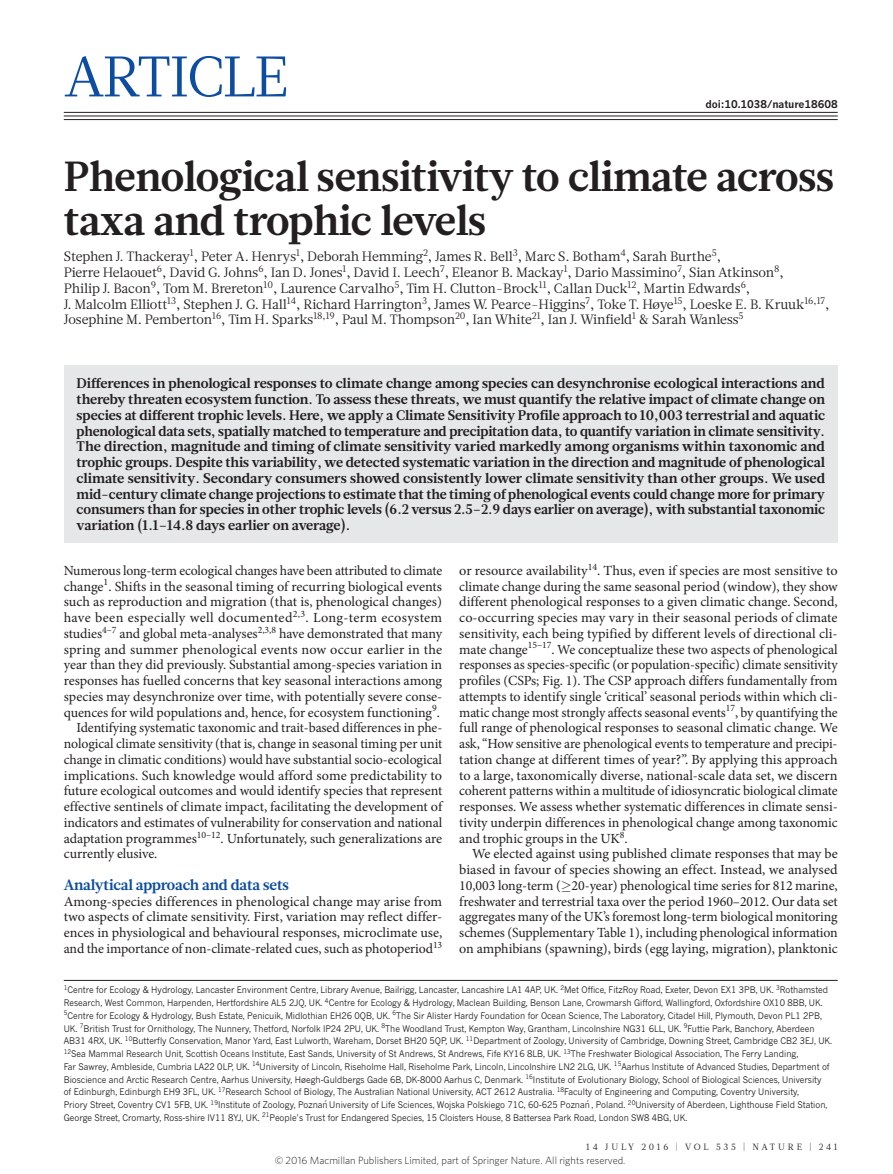
<style>
.page{position:relative;width:893px;height:1174px;background:#fff}
.page>*{position:absolute;margin:0;border:0;box-sizing:border-box;transform-origin:0 0}
.t1{font:57px "Glosa Math";letter-spacing:-.025em;color:#0d4da1}
.t2{font:700 42px/43.5px "Glosa Math";letter-spacing:-.015em;color:#231f20}
.t3{font:700 15px "Glosa Math";letter-spacing:-.005em;color:#0d4da1}
.t4{font:13.95px/15.8px "Minion Pro";letter-spacing:-.005em;color:#231f20;text-align:justify}
.t5{font:700 13.95px/15.8px "Glosa Math";letter-spacing:-.01em;color:#231f20;text-align:justify}
.t6{font:13.95px "Minion Pro";letter-spacing:.02em;color:#231f20}
.t7{font:13.5px/15.8px "Glosa Math";letter-spacing:-.005em;color:#231f20}
.t8{font:300 10.5px "Whitney";color:#231f20}
.t9{font:700 10.5px "News Gothic MT Std";letter-spacing:-.005em;color:#231f20}
.t10{font:9px/12.8px "News Gothic MT Std";color:#231f20;scale:.95 1}
.t11{font:9px "Glosa Math";letter-spacing:.3em;color:#231f20}
</style>
<div class="page">
<hr style="left:64px;top:112px;width:774px;height:1px;background:#231f20">
<hr style="left:64px;top:116px;width:774px;height:1px;background:#231f20">
<hr style="left:64px;top:119px;width:774px;height:1px;background:#231f20">
<div style="left:64px;top:366px;width:774px;height:177px;background:#e6e7e9"></div>
<hr style="left:64px;top:980px;width:774px;height:1px;background:#231f20">
<h1 class="t1" style="left:64px;top:39px;width:221px">Article</h1>
<p class="t9" style="left:705px;top:98px;width:134px">doi:10.1038/nature18608</p>
<h2 class="t2" style="left:64px;top:155px;width:772px">Phenological sensitivity to climate across taxa and trophic levels</h2>
<p class="t7" style="left:64px;top:249px;width:767px">Stephen J. Thackeray<sup>1</sup>, Peter A. Henrys<sup>1</sup>, Deborah Hemming<sup>2</sup>, James R. Bell<sup>3</sup>, Marc S. Botham<sup>4</sup>, Sarah Burthe<sup>5</sup>,<br>Pierre Helaouet<sup>6</sup>, David G. Johns<sup>6</sup>, Ian D. Jones<sup>1</sup>, David I . Leech<sup>7</sup>, Eleanor B. Mackay<sup>1</sup>, Dario Massimino<sup>7</sup>, Sian Atkinson<sup>8</sup>,<br>Philip J. Bacon<sup>9</sup>, Tom M. Brereton<sup>10</sup>, Laurence C arvalho<sup>5</sup>, Tim H. Clutton-Brock<sup>11</sup>, Callan Duck<sup>12</sup>, Martin Edwards<sup>6</sup>,<br>J. Malcolm Elliott<sup>13</sup>, Stephen J. G. Hall<sup>14</sup>, Richard Harrington<sup>3</sup>, James W. Pearce-Higgins<sup>7</sup>, Toke T. Høye<sup>15</sup>, Loeske E. B. Kruuk<sup>16,17</sup>, Josephine M. Pemberton<sup>16</sup>, Tim H. Sparks<sup>18,19</sup>, Paul M. Thompson<sup>20</sup>, Ian White<sup>21</sup>, Ian J. Winfield<sup>1</sup> &amp; Sarah Wanless<sup>5</sup></p>
<p class="t5" style="left:77px;top:376px;width:750px">Differences in phenological responses to climate change among species can desynchronise ecological interactions and thereby threaten ecosystem function. To assess these threats, we must quantify the relative impact of climate change on species at different trophic levels. Here, we apply a Climate Sensitivity Profile approach to 10,003 terrestrial and aquatic phenological data sets, spatially matched to temperature and precipitation data, to quantify variation in climate sensitivity.<br>The direction, magnitude and timing of climate sensitivity varied markedly among organisms within taxonomic and trophic groups. Despite this variability, we detected systematic variation in the direction and magnitude of phenological climate sensitivity. Secondary consumers showed consistently lower climate sensitivity than other groups. We used mid-century climate change projections to estimate that the timing of phenological events could change more for primary consumers than for species in other trophic levels (6.2 versus 2.5–2.9 days earlier on average), with substantial taxonomic variation (1.1–14.8 days earlier on average).</p>
<p class="t4" style="left:64px;top:562px;width:380px">Numerous long-term ecological changes have been attributed to climate</p>
<p class="t4" style="left:64px;top:578px;width:380px">change<sup>1</sup>. Shifts in the seasonal timing of recurring biological events</p>
<p class="t4" style="left:64px;top:594px;width:380px">such as reproduction and migration (that is, phenological changes)</p>
<p class="t6" style="left:64px;top:608px;width:380px">have been especially well documented<sup>2,3</sup>. Long-term ecosystem</p>
<p class="t4" style="left:64px;top:625px;width:380px">studies<sup>4–7</sup> and global meta-analyses<sup>2,3,8</sup> have demonstrated that many</p>
<p class="t4" style="left:64px;top:641px;width:380px">spring and summer phenological events now occur earlier in the</p>
<p class="t4" style="left:64px;top:657px;width:380px">year than they did previously. Substantial among-species variation in</p>
<p class="t4" style="left:64px;top:673px;width:380px">responses has fuelled concerns that key seasonal interactions among</p>
<p class="t4" style="left:64px;top:688px;width:380px">species may desynchronize over time, with potentially severe conse-</p>
<p class="t4" style="left:64px;top:704px;width:378px">quences for wild populations and, hence, for ecosystem functioning<sup>9</sup>.</p>
<p class="t4" style="left:77px;top:720px;width:367px">Identifying systematic taxonomic and trait-based differences in phe-</p>
<p class="t4" style="left:64px;top:736px;width:380px">nological climate sensitivity (that is, change in seasonal timing per unit</p>
<p class="t4" style="left:64px;top:751px;width:380px">change in climatic conditions) would have substantial socio-ecological</p>
<p class="t4" style="left:64px;top:767px;width:380px">implications. Such knowledge would afford some predictability to</p>
<p class="t4" style="left:64px;top:783px;width:380px">future ecological outcomes and would identify species that represent</p>
<p class="t4" style="left:64px;top:799px;width:380px">effective sentinels of climate impact, facilitating the development of</p>
<p class="t4" style="left:64px;top:814px;width:380px">indicators and estimates of vulnerability for conservation and national</p>
<p class="t4" style="left:64px;top:830px;width:380px">adaptation programmes<sup>10–12</sup>. Unfortunately, such generalizations are</p>
<p class="t4" style="left:64px;top:846px;width:95px">currently elusive.</p>
<p class="t3" style="left:64px;top:875px;width:227px">Analytical approach and data sets</p>
<p class="t4" style="left:64px;top:893px;width:380px">Among-species differences in phenological change may arise from two aspects of climate sensitivity. First, variation may reflect differ&shy;ences in physiological and behavioural responses, microclimate use, and the importance of non-climate-related cues, such as photoperiod<sup>13</sup></p>
<p class="t4" style="left:459px;top:562px;width:380px;text-align:left">or resource availability<sup>14</sup>. Thus, even if species are most sensitive to climate change during the same seasonal period (window), they show different phenological responses to a given climatic change. Second, co-occurring species may vary in their seasonal periods of climate sensitivity, each being typified by different levels of directional cli&shy;mate change<sup>15–17</sup>. We conceptualize these two aspects of phenological responses as species-specific (or population-specific) climate sensitivity profiles (CSPs; Fig. 1). The CSP approach differs fundamentally from attempts to identify single ‘critical’ seasonal periods within which cli&shy;matic change most strongly affects seasonal events<sup>17</sup>, by quantifying the full range of phenological responses to seasonal climatic change. We ask, “How sensitive are phenological events to temperature and precipi&shy;tation change at different times of year?”. By applying this approach to a large, taxonomically diverse, national-scale data set, we discern coherent patterns within a multitude of idiosyncratic biological climate responses. We assess whether systematic differences in climate sensi&shy;tivity underpin differences in phenological change among taxonomic and trophic groups in the UK<sup>8</sup>.</p>
<p class="t4" style="left:459px;top:846px;width:380px;text-indent:13px">We elected against using published climate responses that may be biased in favour of species showing an effect. Instead, we analysed 10,003 long-term (≥20-year) phenological time series for 812 marine, freshwater and terrestrial taxa over the period 1960–2012. Our data set aggregates many of the UK’s foremost long-term biological monitoring schemes (Supplementary Table 1), including phenological information on amphibians (spawning), birds (egg laying, migration), planktonic</p>
<p class="t10" style="left:64px;top:983px;width:810px"><sup>1</sup>Centre for Ecology &amp; Hydrology, Lancaster Environment Centre, Library Avenue, Bailrigg, Lancaster, Lancashire LA1 4AP, UK. <sup>2</sup>Met Office, FitzRoy Road, Exeter, Devon EX1 3PB, UK. <sup>3</sup>Rothamsted Research, West Common, Harpenden, Hertfordshire AL5 2JQ, UK. <sup>4</sup>Centre for Ecology &amp; Hydrology, Maclean Building, Benson Lane, Crowmarsh Gifford, Wallingford, Oxfordshire OX10 8BB, UK.<br><sup>5</sup>Centre for Ecology &amp; Hydrology, Bush Estate, Penicuik, Midlothian EH26 0QB, UK. <sup>6</sup>The Sir Alister Hardy Foundation for Ocean Science, The Laboratory, Citadel Hill, Plymouth, Devon PL1 2PB, UK. <sup>7</sup>British Trust for Ornithology, The Nunnery, Thetford, Norfolk IP24 2PU, UK. <sup>8</sup>The Woodland Trust, Kempton Way, Grantham, Lincolnshire NG31 6LL, UK. <sup>9</sup>Futtie Park, Banchory, Aberdeen AB31 4RX, UK. <sup>10</sup>Butterfly Conservation, Manor Yard, East Lulworth, Wareham, Dorset BH20 5QP, UK. <sup>11</sup>Department of Zoology, University of Cambridge, Downing Street, Cambridge CB2 3EJ, UK.<br><sup>12</sup>Sea Mammal Research Unit, Scottish Oceans Institute, East Sands, University of St Andrews, St Andrews, Fife KY16 8LB, UK. <sup>13</sup>The Freshwater Biological Association, The Ferry Landing,<br>Far Sawrey, Ambleside, Cumbria LA22 0LP, UK. <sup>14</sup>University of Lincoln, Riseholme Hall, Riseholme Park, Lincoln, Lincolnshire LN2 2LG, UK. <sup>15</sup>Aarhus Institute of Advanced Studies, Department of Bioscience and Arctic Research Centre, Aarhus University, Høegh-Guldbergs Gade 6B, DK-8000 Aarhus C, Denmark. <sup>16</sup>Institute of Evolutionary Biology, School of Biological Sciences, University<br>of Edinburgh, Edinburgh EH9 3FL, UK. <sup>17</sup>Research School of Biology, The Australian National University, ACT 2612 Australia. <sup>18</sup>Faculty of Engineering and Computing, Coventry University,<br>Priory Street, Coventry CV1 5FB, UK. <sup>19</sup>Institute of Zoology, Poznan´ University of Life Sciences, Wojska Polskiego 71C, 60-625 Poznan´ , Poland. <sup>20</sup>University of Aberdeen, Lighthouse Field Station, George Street, Cromarty, Ross-shire IV11 8YJ, UK. <sup>21</sup>People’s Trust for Endangered Species, 15 Cloisters House, 8 Battersea Park Road, London SW8 4BG, UK.</p>
<p class="t8" style="left:275px;top:1153px;width:352px">© 2016 Macmillan Publishers Limited, part of Springer Nature. All rights reserved.</p>
<p class="t11" style="left:586px;top:1141px;width:253px">14 July 2016 | VOL 535 | NATURE | 241</p>
</div>
